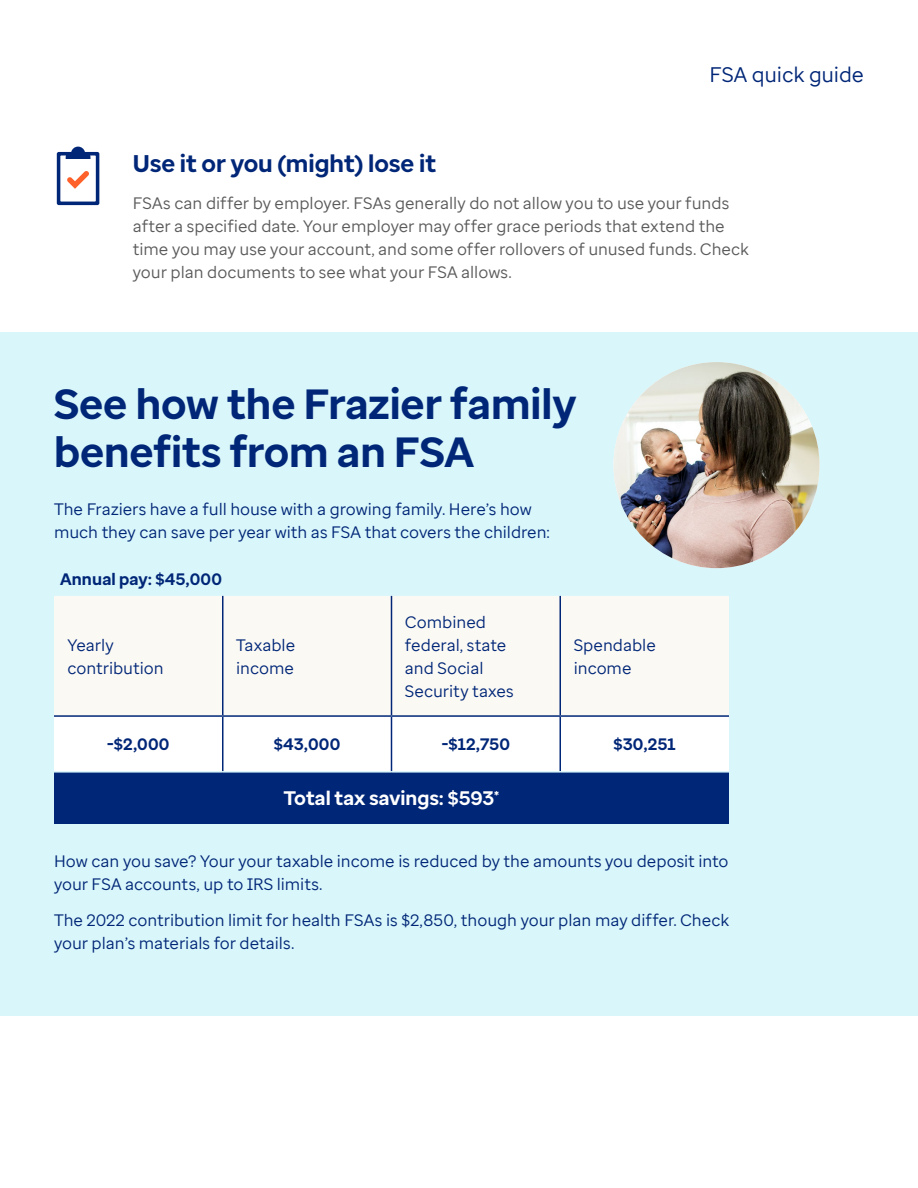
<style>
.page{position:relative;width:918px;height:1188px;background:#fff}
.page>*{position:absolute;margin:0;border:0;box-sizing:border-box;transform-origin:0 0}
.t1{font:700 42px/48px "Optum Sans";color:#002677}
.t2{font:700 24px "Optum Sans";color:#002677}
.t3{font:21px "Optum Sans";letter-spacing:-.01em;color:#002677}
.t4{font:700 19.5px "Optum Sans";letter-spacing:.005em;color:#fff}
.t5{font:16.5px/23.1px "Optum Sans";color:#002677}
.t6{font:16.5px/23.1px "Optum Sans";color:#5a5a5a}
.t7{font:700 16.5px "Optum Sans";letter-spacing:.01em;color:#002677}
</style>
<div class="page">
<div style="left:0;top:332px;width:918px;height:683px;background:#d9f6fa"></div>
<div style="left:54px;top:596px;width:675px;height:119px;background:#fbf9f4"></div>
<div style="left:54px;top:717px;width:675px;height:54px;background:#fff"></div>
<div style="left:54px;top:772px;width:675px;height:52px;background:#002677"></div>
<hr style="left:54px;top:771px;width:169px;height:2px;background:#d9f6fa">
<hr style="left:223px;top:771px;width:169px;height:2px;background:#d9f6fa">
<hr style="left:392px;top:771px;width:168px;height:2px;background:#d9f6fa">
<hr style="left:560px;top:771px;width:169px;height:2px;background:#d9f6fa">
<hr style="left:222px;top:596px;width:2px;height:119px;background:#002677">
<hr style="left:391px;top:596px;width:1px;height:119px;background:#002677">
<hr style="left:560px;top:596px;width:1px;height:119px;background:#002677">
<hr style="left:54px;top:715px;width:169px;height:2px;background:#002677">
<hr style="left:222px;top:717px;width:2px;height:54px;background:#002677">
<hr style="left:223px;top:715px;width:169px;height:2px;background:#002677">
<hr style="left:391px;top:717px;width:1px;height:54px;background:#002677">
<hr style="left:392px;top:715px;width:168px;height:2px;background:#002677">
<hr style="left:560px;top:717px;width:1px;height:54px;background:#002677">
<hr style="left:560px;top:715px;width:169px;height:2px;background:#002677">
<img style="left:613px;top:362px;width:207px;height:206px;border-radius:103px">
<svg style="left:57px;top:147px;width:42px;height:58px"></svg>
<p class="t3" style="left:709px;top:61px;width:156px">FSA quick guide</p>
<h2 class="t2" style="left:133px;top:148px;width:305px">Use it or you (might) lose it</h2>
<p class="t6" style="left:133px;top:191px;width:618px">FSAs can differ by employer. FSAs generally do not allow you to use your funds after a specified date. Your employer may offer grace periods that extend the time you may use your account, and some offer rollovers of unused funds. Check your plan documents to see what your FSA allows.</p>
<h1 class="t1" style="left:54px;top:380px;width:524px">See how the Frazier family benefits from an FSA</h1>
<p class="t5" style="left:54px;top:497px;width:497px">The Fraziers have a full house with a growing family. Here’s how much they can save per year with as FSA that covers the children:</p>
<p class="t7" style="left:60px;top:568px;width:163px">Annual pay: $45,000</p>
<p class="t5" style="left:68px;top:633px;width:98px">Yearly contribution</p>
<p class="t5" style="left:236px;top:633px;width:61px">Taxable income</p>
<p class="t5" style="left:405px;top:610px;width:110px">Combined federal, state and Social<br>Security taxes</p>
<p class="t5" style="left:574px;top:633px;width:84px">Spendable income</p>
<p class="t7" style="left:107px;top:734px;width:64px">-$2,000</p>
<p class="t7" style="left:274px;top:734px;width:68px">$43,000</p>
<p class="t7" style="left:442px;top:734px;width:70px">-$12,750</p>
<p class="t7" style="left:614px;top:734px;width:64px">$30,251</p>
<p class="t4" style="left:284px;top:786px;width:217px">Total tax savings: $593<sup>*</sup></p>
<p class="t5" style="left:54px;top:849px;width:676px">How can you save? Your your taxable income is reduced by the amounts you deposit into your FSA accounts, up to IRS limits.</p>
<p class="t5" style="left:54px;top:909px;width:677px">The 2022 contribution limit for health FSAs is $2,850, though your plan may differ. Check your plan’s materials for details.</p>
</div>
